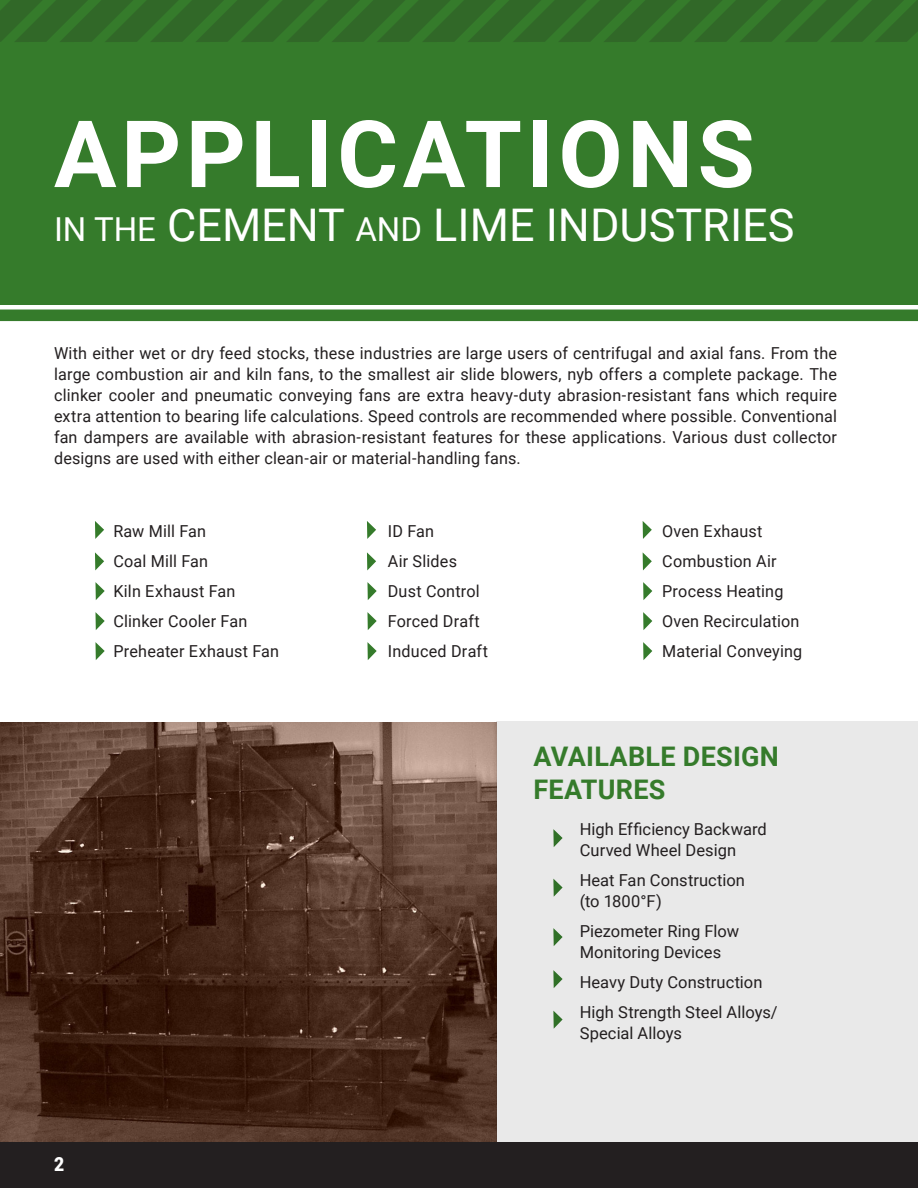
<style>
.page{position:relative;width:918px;height:1188px;background:#fff}
.page>*{position:absolute;margin:0;border:0;box-sizing:border-box;transform-origin:0 0}
.t1{font:700 93px "Roboto";letter-spacing:.05em;color:#fff}
.t2{font:45px "Roboto";color:#fff}
.t3{font:700 27px/32.4px "Roboto";letter-spacing:.01em;color:#357b2b}
.t4{font:900 19.5px "Roboto";color:#fff;scale:.9 1}
.t5{font:16.5px/21px "Roboto";letter-spacing:.01em;color:#231f20}
.s1{font-size:33px}
</style>
<div class="page">
<img style="left:0;top:723px;width:497px;height:420px">
<div style="left:497px;top:721px;width:421px;height:422px;background:#e9e9e9"></div>
<div style="left:0;top:0;width:918px;height:305px;background:#357b2b"></div>
<svg style="left:0;top:309px;width:918px;height:13px;background:#4b8942"></svg>
<svg style="left:553px;top:829px;width:10px;height:18px"></svg>
<svg style="left:553px;top:879px;width:10px;height:18px"></svg>
<svg style="left:553px;top:928px;width:10px;height:18px"></svg>
<svg style="left:553px;top:970px;width:10px;height:18px"></svg>
<svg style="left:553px;top:1011px;width:10px;height:18px"></svg>
<div style="left:0;top:1143px;width:918px;height:45px;background:#231f20"></div>
<svg style="left:0;top:0;width:918px;height:42px"></svg>
<svg style="left:95px;top:521px;width:9px;height:18px"></svg>
<svg style="left:95px;top:552px;width:9px;height:18px"></svg>
<svg style="left:95px;top:582px;width:10px;height:18px"></svg>
<svg style="left:95px;top:612px;width:10px;height:18px"></svg>
<svg style="left:95px;top:642px;width:10px;height:18px"></svg>
<svg style="left:367px;top:521px;width:9px;height:18px"></svg>
<svg style="left:367px;top:552px;width:9px;height:18px"></svg>
<svg style="left:367px;top:582px;width:10px;height:18px"></svg>
<svg style="left:367px;top:612px;width:10px;height:18px"></svg>
<svg style="left:367px;top:642px;width:10px;height:18px"></svg>
<svg style="left:643px;top:521px;width:9px;height:18px"></svg>
<svg style="left:643px;top:553px;width:9px;height:17px"></svg>
<svg style="left:643px;top:582px;width:9px;height:18px"></svg>
<svg style="left:643px;top:612px;width:9px;height:18px"></svg>
<svg style="left:643px;top:642px;width:9px;height:18px"></svg>
<p class="t1" style="left:54px;top:89px;width:702px">APPLICATIONS</p>
<p class="t2" style="left:54px;top:194px;width:742px"><span class="s1">IN THE</span> CEMENT <span class="s1">AND</span> LIME INDUSTRIES</p>
<p class="t5" style="left:54px;top:342px;width:785px;text-align:justify">With either wet or dry feed stocks, these industries are large users of centrifugal and axial fans. From the large combustion air and kiln fans, to the smallest air slide blowers, nyb offers a complete package. The clinker cooler and pneumatic conveying fans are extra heavy-duty abrasion-resistant fans which require extra attention to bearing life calculations. Speed controls are recommended where possible. Conventional fan dampers are available with abrasion-resistant features for these applications. Various dust collector designs are used with either clean-air or material-handling fans.</p>
<p class="t5" style="left:113px;top:520px;width:94px">Raw Mill Fan</p>
<p class="t5" style="left:113px;top:550px;width:96px">Coal Mill Fan</p>
<p class="t5" style="left:113px;top:580px;width:124px">Kiln Exhaust Fan</p>
<p class="t5" style="left:113px;top:610px;width:135px">Clinker Cooler Fan</p>
<p class="t5" style="left:113px;top:640px;width:167px">Preheater Exhaust Fan</p>
<p class="t4" style="left:54px;top:1150px;width:13px">2</p>
<p class="t5" style="left:388px;top:520px;width:48px">ID Fan</p>
<p class="t5" style="left:388px;top:550px;width:71px">Air Slides</p>
<p class="t5" style="left:388px;top:580px;width:94px">Dust Control</p>
<p class="t5" style="left:388px;top:610px;width:94px">Forced Draft</p>
<p class="t5" style="left:388px;top:640px;width:102px">Induced Draft</p>
<p class="t5" style="left:662px;top:520px;width:102px">Oven Exhaust</p>
<p class="t5" style="left:662px;top:550px;width:116px">Combustion Air</p>
<p class="t5" style="left:662px;top:580px;width:123px">Process Heating</p>
<p class="t5" style="left:662px;top:610px;width:139px">Oven Recirculation</p>
<p class="t5" style="left:662px;top:640px;width:142px">Material Conveying</p>
<p class="t3" style="left:534px;top:739px;width:247px">AVAILABLE DESIGN<br>FEATURES</p>
<p class="t5" style="left:580px;top:818px;width:189px">High Efficiency Backward<br>Curved Wheel Design</p>
<p class="t5" style="left:580px;top:869px;width:167px">Heat Fan Construction (to 1800°F)</p>
<p class="t5" style="left:580px;top:920px;width:161px">Piezometer Ring Flow<br>Monitoring Devices</p>
<p class="t5" style="left:580px;top:971px;width:184px">Heavy Duty Construction</p>
<p class="t5" style="left:580px;top:1001px;width:199px">High Strength Steel Alloys/<br>Special Alloys</p>
</div>
